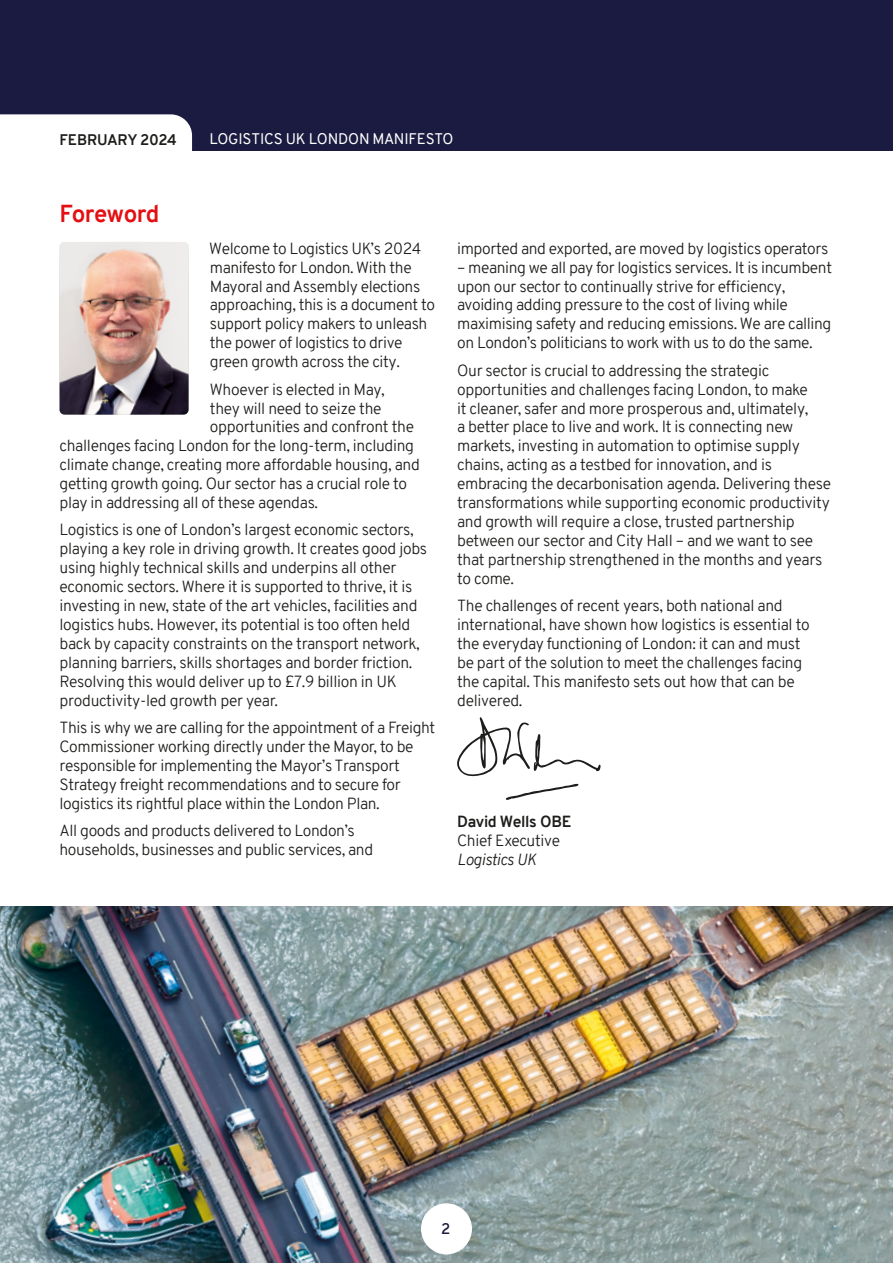
<style>
.page{position:relative;width:893px;height:1263px;background:#fff}
.page>*{position:absolute;margin:0;border:0;box-sizing:border-box;transform-origin:0 0}
.t1{font:700 24px "Overpass";letter-spacing:-.03em;color:#e30f13}
.t2{font:300 15.75px/18.9px "Overpass";letter-spacing:-.02em;color:#1d1d1b}
.t3{font:700 15.75px "Overpass";letter-spacing:-.02em;color:#1d1d1b}
.t4{font:italic 300 15.75px "Overpass";letter-spacing:-.02em;color:#1d1d1b}
.t5{font:15px "Overpass";letter-spacing:-.01em;color:#fff}
.t6{font:700 15px "Overpass";letter-spacing:-.02em;color:#1d1d1b}
.t7{font:600 15px "Overpass";color:#1b1a40}
</style>
<div class="page">
<img style="left:60px;top:242px;width:129px;height:173px">
<svg style="left:457px;top:717px;width:143px;height:60px"></svg>
<svg style="left:506px;top:783px;width:73px;height:17px"></svg>
<img style="left:0;top:907px;width:893px;height:356px">
<div style="left:421px;top:1203px;width:51px;height:51px;background:#fff;border-radius:50%"></div>
<div style="left:0;top:0;width:893px;height:151px;background:#1b1a40"></div>
<div style="left:0;top:114px;width:192px;height:37px;background:#fff"></div>
<p class="t6" style="left:60px;top:129px;width:20px">February</p>
<p class="t6" style="left:140px;top:129px;width:38px">2024</p>
<p class="t5" style="left:209px;top:128px;width:245px">LOGISTICS UK LONDON MANIFESTO</p>
<h1 class="t1" style="left:60px;top:197px;width:102px">Foreword</h1>
<p class="t2" style="left:209px;top:239px;width:227px">Welcome to Logistics UK’s 2024 manifesto for London. With the<br>Mayoral and Assembly elections approaching, this is a document to support policy makers to unleash the power of logistics to drive green growth across the city.</p>
<p class="t2" style="left:210px;top:380px;width:176px">Whoever is elected in May,</p>
<p class="t2" style="left:210px;top:399px;width:173px">they will need to seize the</p>
<p class="t2" style="left:210px;top:418px;width:206px">opportunities and confront the</p>
<p class="t2" style="left:60px;top:436px;width:356px">challenges facing London for the long-term, including</p>
<p class="t2" style="left:60px;top:455px;width:362px">climate change, creating more affordable housing, and</p>
<p class="t2" style="left:60px;top:474px;width:349px">getting growth going. Our sector has a crucial role to</p>
<p class="t2" style="left:60px;top:493px;width:260px">play in addressing all of these agendas.</p>
<p class="t2" style="left:60px;top:521px;width:369px">Logistics is one of London’s largest economic sectors, playing a key role in driving growth. It creates good jobs using highly technical skills and underpins all other economic sectors. Where it is supported to thrive, it is investing in new, state of the art vehicles, facilities and logistics hubs. However, its potential is too often held back by capacity constraints on the transport network, planning barriers, skills shortages and border friction.<br>Resolving this would deliver up to £7.9 billion in UK productivity-led growth per year.</p>
<p class="t2" style="left:60px;top:718px;width:377px">This is why we are calling for the appointment of a Freight Commissioner working directly under the Mayor, to be responsible for implementing the Mayor’s Transport Strategy freight recommendations and to secure for logistics its rightful place within the London Plan.</p>
<p class="t2" style="left:60px;top:821px;width:315px">All goods and products delivered to London’s households, businesses and public services, and</p>
<p class="t2" style="left:457px;top:239px;width:373px">imported and exported, are moved by logistics operators</p>
<p class="t2" style="left:457px;top:258px;width:376px">– meaning we all pay for logistics services. It is incumbent upon our sector to continually strive for efficiency, avoiding adding pressure to the cost of living while maximising safety and reducing emissions. We are calling on London’s politicians to work with us to do the same.</p>
<p class="t2" style="left:457px;top:361px;width:375px">Our sector is crucial to addressing the strategic opportunities and challenges facing London, to make<br>it cleaner, safer and more prosperous and, ultimately,<br>a better place to live and work. It is connecting new markets, investing in automation to optimise supply chains, acting as a testbed for innovation, and is embracing the decarbonisation agenda. Delivering these transformations while supporting economic productivity and growth will require a close, trusted partnership between our sector and City Hall – and we want to see that partnership strengthened in the months and years to come.</p>
<p class="t2" style="left:457px;top:596px;width:354px">The challenges of recent years, both national and international, have shown how logistics is essential to the everyday functioning of London: it can and must be part of the solution to meet the challenges facing the capital. This manifesto sets out how that can be delivered.</p>
<p class="t3" style="left:457px;top:811px;width:116px">David Wells OBE</p>
<p class="t2" style="left:457px;top:831px;width:105px">Chief Executive</p>
<p class="t4" style="left:457px;top:848px;width:81px">Logistics UK</p>
<p class="t7" style="left:441px;top:1218px;width:11px">2</p>
</div>
